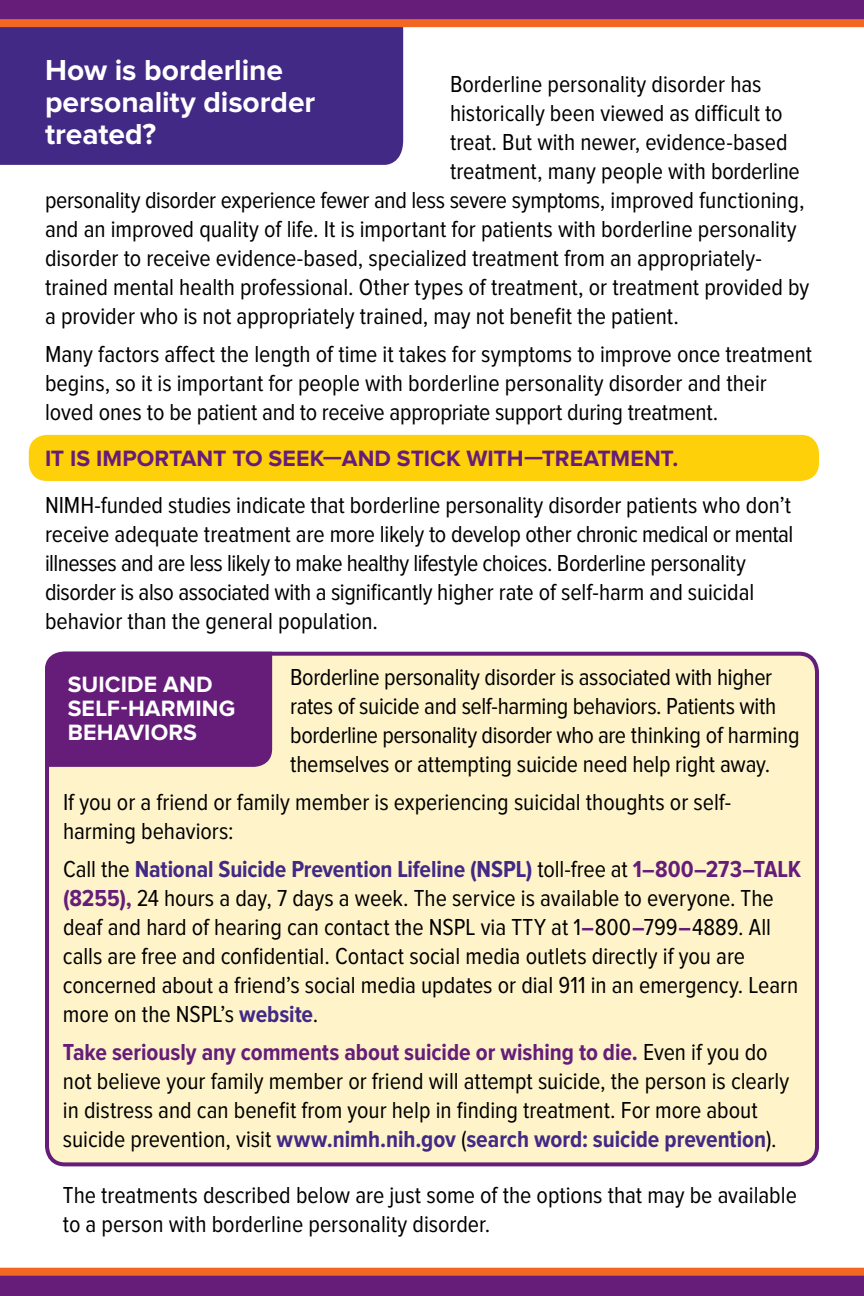
<style>
.page{position:relative;width:864px;height:1296px;background:#fff}
.page>*{position:absolute;margin:0;border:0;box-sizing:border-box;transform-origin:0 0}
.t1{font:700 30px/32px "Proxima Nova";letter-spacing:-.005em;color:#fff}
.t2{font:24px/29px "Proxima Nova Cond";letter-spacing:-.005em;color:#000}
.t3{font:700 23px "Proxima Nova";color:#651d79}
.H4_Box{font:700 23px/24px "Proxima Nova";letter-spacing:.005em;color:#fff}
.s1{font-weight:700;color:#412985}
.s2{font-weight:700;color:#651d79}
</style>
<div class="page">
<div style="left:29px;top:435px;width:790px;height:46px;background:#fed00a;border-radius:18px"></div>
<div style="left:0;top:27px;width:403px;height:138px;background:#412985"></div>
<div style="left:47px;top:654px;width:770px;height:510px;background:#fff4c9;border-radius:18px"></div>
<div style="left:45px;top:652px;width:774px;height:514px;border:4px solid #651d79;border-radius:18px"></div>
<div style="left:0;top:0;width:864px;height:20px;background:#651d79"></div>
<div style="left:0;top:1276px;width:864px;height:20px;background:#651d79"></div>
<div style="left:0;top:1268px;width:864px;height:8px;background:#f26722"></div>
<div style="left:0;top:19px;width:864px;height:8px;background:#f26722"></div>
<div style="left:45px;top:652px;width:227px;height:115px;background:#651d79"></div>
<h2 class="t1" style="left:45px;top:55px;width:272px">How is borderline personality disorder treated?</h2>
<p class="t2" style="left:450px;top:71px;width:313px">Borderline personality disorder has</p>
<p class="t2" style="left:450px;top:100px;width:334px">historically been viewed as difficult to</p>
<p class="t2" style="left:450px;top:129px;width:339px">treat. But with newer, evidence-based</p>
<p class="t2" style="left:450px;top:158px;width:351px">treatment, many people with borderline</p>
<p class="t2" style="left:45px;top:187px;width:761px">personality disorder experience fewer and less severe symptoms, improved functioning,</p>
<p class="t2" style="left:45px;top:216px;width:753px">and an improved quality of life. It is important for patients with borderline personality</p>
<p class="t2" style="left:45px;top:245px;width:718px">disorder to receive evidence-based, specialized treatment from an appropriately-</p>
<p class="t2" style="left:45px;top:274px;width:766px">trained mental health professional. Other types of treatment, or treatment provided by</p>
<p class="t2" style="left:45px;top:303px;width:636px">a provider who is not appropriately trained, may not benefit the patient.</p>
<p class="t2" style="left:45px;top:341px;width:769px">Many factors affect the length of time it takes for symptoms to improve once treatment begins, so it is important for people with borderline personality disorder and their loved ones to be patient and to receive appropriate support during treatment.</p>
<h3 class="t3" style="left:45px;top:448px;width:635px">IT IS IMPORTANT TO SEEK—AND STICK WITH—TREATMENT.</h3>
<p class="t2" style="left:45px;top:492px;width:750px">NIMH-funded studies indicate that borderline personality disorder patients who don’t receive adequate treatment are more likely to develop other chronic medical or mental illnesses and are less likely to make healthy lifestyle choices. Borderline personality disorder is also associated with a significantly higher rate of self-harm and suicidal behavior than the general population.</p>
<p class="H4_Box" style="left:68px;top:673px;width:169px">SUICIDE AND<br>SELF-HARMING<br>BEHAVIORS</p>
<p class="t2" style="left:290px;top:663px;width:511px">Borderline personality disorder is associated with higher rates of suicide and self-harming behaviors. Patients with borderline personality disorder who are thinking of harming themselves or attempting suicide need help right away.</p>
<p class="t2" style="left:63px;top:788px;width:670px">If you or a friend or family member is experiencing suicidal thoughts or self&shy;harming behaviors:</p>
<p class="t2" style="left:63px;top:855px;width:740px">Call the <span class="s1">National Suicide Prevention Lifeline (NSPL)</span> toll-free at <span class="s2">1–800–273–TALK (8255),</span> 24 hours a day, 7 days a week. The service is available to everyone. The deaf and hard of hearing can contact the NSPL via TTY at 1<span class="s2">–</span>800<span class="s2">–</span>799<span class="s2">–</span>4889. All calls are free and confidential. Contact social media outlets directly if you are concerned about a friend’s social media updates or dial 911 in an emergency. Learn more on the NSPL’s <span class="s1">website</span>.</p>
<p class="t2" style="left:63px;top:1038px;width:728px"><span class="s2">Take seriously any comments about suicide or wishing to die.</span> Even if you do not believe your family member or friend will attempt suicide, the person is clearly in distress and can benefit from your help in finding treatment. For more about suicide prevention, visit <span class="s1">www.nimh.nih.gov</span> (<span class="s1">search word: suicide prevention</span>).</p>
<p class="t2" style="left:63px;top:1181px;width:735px">The treatments described below are just some of the options that may be available to a person with borderline personality disorder.</p>
</div>
